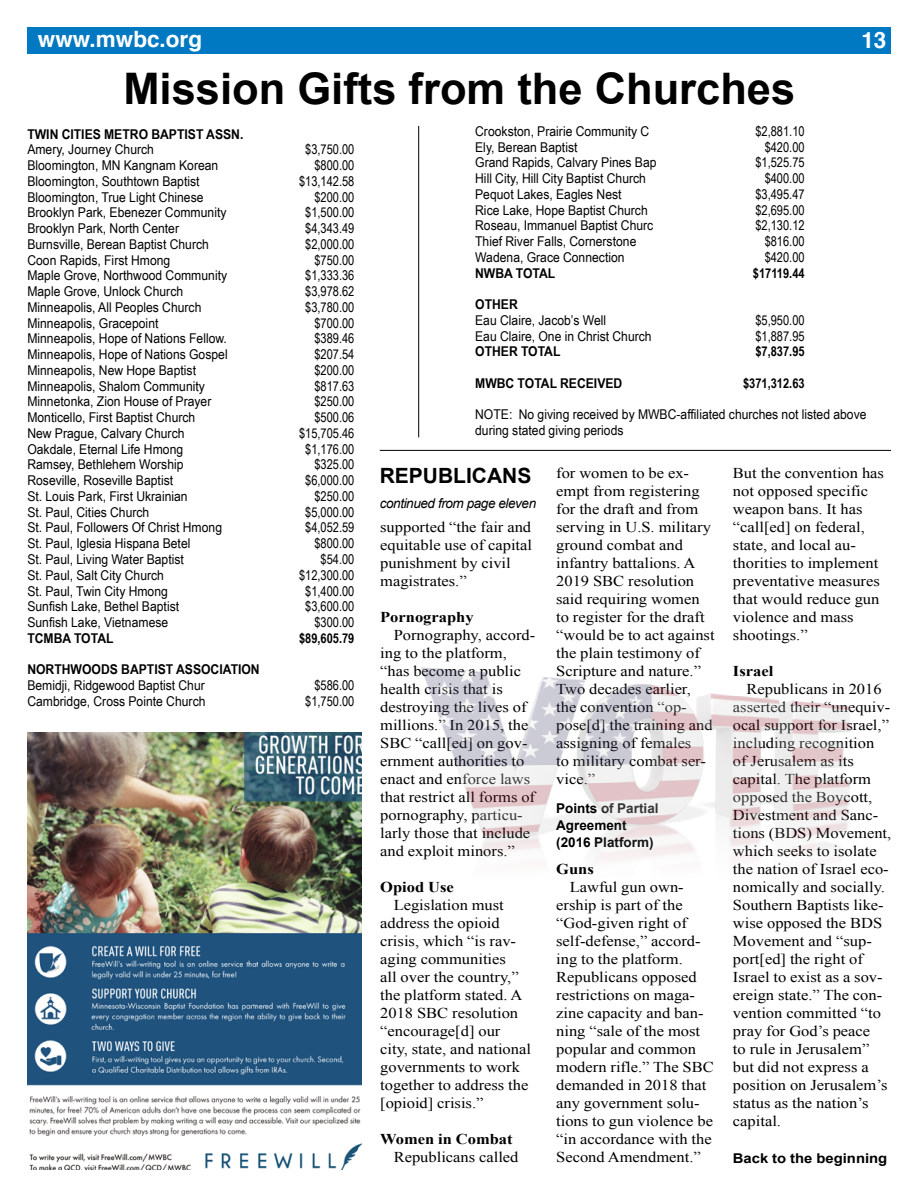
<style>
.page{position:relative;width:918px;height:1188px;background:#fff}
.page>*{position:absolute;margin:0;border:0;box-sizing:border-box;transform-origin:0 0}
.t1{font:700 43.5px "Arial";color:#000}
.t2{font:700 22.5px "Helvetica";color:#fff}
.t3{font:15px/18px "Times New Roman";color:#000;scale:1.1 1}
.t4{font:700 15px "Times New Roman";color:#000;scale:1.1 1}
.t5{font:13.5px/15.8px "Arial Narrow";color:#000;scale:1.1 1}
.t6{font:13.5px/15.8px "Arial Narrow";color:#000;text-align:right}
.t7{font:700 13.5px "Arial Narrow";color:#000;scale:1.1 1}
.t8{font:700 13.5px "Arial Narrow";color:#000}
.t9{font:700 13.5px/17.2px "Arial";color:#000}
.t10{font:italic 13.5px "Arial";letter-spacing:-.03em;color:#000}
.t11{font:700 13.5px "Arial";color:#000;scale:1.1 1}
.s1{font-family:"Arial";font-weight:700;font-size:21px}
</style>
<div class="page">
<div style="left:27px;top:27px;width:864px;height:27px;background:#0079c2"></div>
<hr style="left:418px;top:126px;width:1px;height:311px;background:#000">
<hr style="left:380px;top:450px;width:511px;height:1px;background:#000">
<img style="left:27px;top:732px;width:335px;height:438px">
<img style="left:421px;top:667px;width:428px;height:194px">
<h2 class="t2" style="left:38px;top:20px;width:166px">www.mwbc.org</h2>
<h2 class="t2" style="left:861px;top:22px;width:27px">13</h2>
<h1 class="t1" style="left:123px;top:60px;width:673px">Mission Gifts from the Churches</h1>
<p class="t7" style="left:27px;top:126px;width:198px">TWIN CITIES METRO BAPTIST ASSN.</p>
<p class="t5" style="left:27px;top:141px;width:184px">Amery, Journey Church<br>Bloomington, MN Kangnam Korean<br>Bloomington, Southtown Baptist<br>Bloomington, True Light Chinese<br>Brooklyn Park, Ebenezer Community<br>Brooklyn Park, North Center<br>Burnsville, Berean Baptist Church<br>Coon Rapids, First Hmong<br>Maple Grove, Northwood Community<br>Maple Grove, Unlock Church<br>Minneapolis, All Peoples Church<br>Minneapolis, Gracepoint<br>Minneapolis, Hope of Nations Fellow.<br>Minneapolis, Hope of Nations Gospel<br>Minneapolis, New Hope Baptist<br>Minneapolis, Shalom Community<br>Minnetonka, Zion House of Prayer<br>Monticello, First Baptist Church<br>New Prague, Calvary Church<br>Oakdale, Eternal Life Hmong<br>Ramsey, Bethlehem Worship<br>Roseville, Roseville Baptist<br>St. Louis Park, First Ukrainian<br>St. Paul, Cities Church<br>St. Paul, Followers Of Christ Hmong<br>St. Paul, Iglesia Hispana Betel<br>St. Paul, Living Water Baptist<br>St. Paul, Salt City Church<br>St. Paul, Twin City Hmong<br>Sunfish Lake, Bethel Baptist<br>Sunfish Lake, Vietnamese</p>
<p class="t7" style="left:27px;top:630px;width:80px">TCMBA TOTAL</p>
<p class="t7" style="left:27px;top:662px;width:213px">NORTHWOODS BAPTIST ASSOCIATION</p>
<p class="t5" style="left:27px;top:677px;width:163px">Bemidji, Ridgewood Baptist Chur<br>Cambridge, Cross Pointe Church</p>
<p class="t6" style="left:299px;top:141px;width:57px">$3,750.00 $800.00 $13,142.58 $200.00 $1,500.00 $4,343.49 $2,000.00 $750.00 $1,333.36 $3,978.62 $3,780.00 $700.00 $389.46 $207.54 $200.00 $817.63 $250.00 $500.06 $15,705.46 $1,176.00 $325.00 $6,000.00 $250.00 $5,000.00 $4,052.59 $800.00 $54.00 $12,300.00 $1,400.00 $3,600.00 $300.00</p>
<p class="t8" style="left:299px;top:630px;width:57px">$89,605.79</p>
<p class="t6" style="left:305px;top:677px;width:51px">$586.00 $1,750.00</p>
<p class="t6" style="left:755px;top:123px;width:51px">$2,881.10 $420.00 $1,525.75 $400.00 $3,495.47 $2,695.00 $2,130.12 $816.00 $420.00</p>
<p class="t8" style="left:753px;top:265px;width:53px">$17119.44</p>
<p class="t6" style="left:755px;top:312px;width:51px;text-align:left">$5,950.00 $1,887.95</p>
<p class="t8" style="left:755px;top:344px;width:51px">$7,837.95</p>
<p class="t8" style="left:743px;top:375px;width:63px">$371,312.63</p>
<p class="t5" style="left:475px;top:123px;width:166px">Crookston, Prairie Community C<br>Ely, Berean Baptist<br>Grand Rapids, Calvary Pines Bap<br>Hill City, Hill City Baptist Church<br>Pequot Lakes, Eagles Nest<br>Rice Lake, Hope Baptist Church<br>Roseau, Immanuel Baptist Churc<br>Thief River Falls, Cornerstone<br>Wadena, Grace Connection</p>
<p class="t7" style="left:475px;top:265px;width:74px">NWBA TOTAL</p>
<p class="t7" style="left:475px;top:297px;width:40px">OTHER</p>
<p class="t5" style="left:475px;top:312px;width:162px">Eau Claire, Jacob’s Well<br>Eau Claire, One in Christ Church</p>
<p class="t7" style="left:475px;top:344px;width:79px">OTHER TOTAL</p>
<p class="t7" style="left:475px;top:375px;width:135px">MWBC TOTAL RECEIVED</p>
<p class="t5" style="left:475px;top:406px;width:357px">NOTE: No giving received by MWBC-affiliated churches not listed above during stated giving periods</p>
<p class="t3" style="left:556px;top:464px;width:146px;text-indent:-176px"><span class="s1">REPUBLICANS</span> for women to be ex&shy;empt from registering for the draft and from serving in U.S. military ground combat and infantry battalions. A<br>2019 SBC resolution said requiring women to register for the draft “would be to act against the plain testimony of<br>Scripture and nature.”<br>Two decades earlier, the convention “op&shy;pose[d] the training and assigning of females<br>to military combat ser&shy;vice.”</p>
<p class="t10" style="left:380px;top:494px;width:158px">continued from page eleven</p>
<p class="t3" style="left:380px;top:518px;width:140px">supported “the fair and equitable use of capital punishment by civil magistrates.”</p>
<p class="t4" style="left:380px;top:607px;width:87px">Pornography</p>
<p class="t3" style="left:380px;top:626px;width:143px;text-indent:13px">Pornography, accord&shy;ing to the platform, “has become a public health crisis that is destroying the lives of millions.” In 2015, the<br>SBC “call[ed] on gov&shy;ernment authorities to enact and enforce laws that restrict all forms of pornography, particu&shy;larly those that include and exploit minors.”</p>
<p class="t4" style="left:380px;top:877px;width:68px">Opiod Use</p>
<p class="t3" style="left:380px;top:896px;width:139px;text-indent:13px">Legislation must address the opioid crisis, which “is rav&shy;aging communities<br>all over the country,” the platform stated. A<br>2018 SBC resolution “encourage[d] our city, state, and national governments to work together to address the [opioid] crisis.”</p>
<p class="t4" style="left:380px;top:1129px;width:122px">Women in Combat</p>
<p class="t3" style="left:394px;top:1148px;width:115px">Republicans called</p>
<p class="t9" style="left:556px;top:800px;width:104px">Points of Partial<br>Agreement (2016 Platform)</p>
<p class="t4" style="left:556px;top:859px;width:36px">Guns</p>
<p class="t3" style="left:556px;top:878px;width:145px;text-indent:13px">Lawful gun own&shy;ership is part of the “God-given right of self-defense,” accord&shy;ing to the platform.<br>Republicans opposed restrictions on maga&shy;zine capacity and ban&shy;ning “sale of the most popular and common modern rifle.” The SBC demanded in 2018 that any government solu&shy;tions to gun violence be “in accordance with the<br>Second Amendment.”</p>
<p class="t3" style="left:733px;top:464px;width:139px">But the convention has not opposed specific weapon bans. It has “call[ed] on federal, state, and local au&shy;thorities to implement preventative measures that would reduce gun violence and mass shootings.”</p>
<p class="t4" style="left:733px;top:661px;width:38px">Israel</p>
<p class="t3" style="left:733px;top:680px;width:146px;text-indent:13px">Republicans in 2016 asserted their “unequiv&shy;ocal support for Israel,” including recognition of Jerusalem as its capital. The platform opposed the Boycott,<br>Divestment and Sanc&shy;tions (BDS) Movement, which seeks to isolate the nation of Israel eco&shy;nomically and socially.<br>Southern Baptists like&shy;wise opposed the BDS<br>Movement and “sup&shy;port[ed] the right of<br>Israel to exist as a sov&shy;ereign state.” The con&shy;vention committed “to pray for God’s peace<br>to rule in Jerusalem” but did not express a position on Jerusalem’s status as the nation’s capital.</p>
<p class="t11" style="left:733px;top:1150px;width:142px">Back to the beginning</p>
</div>
